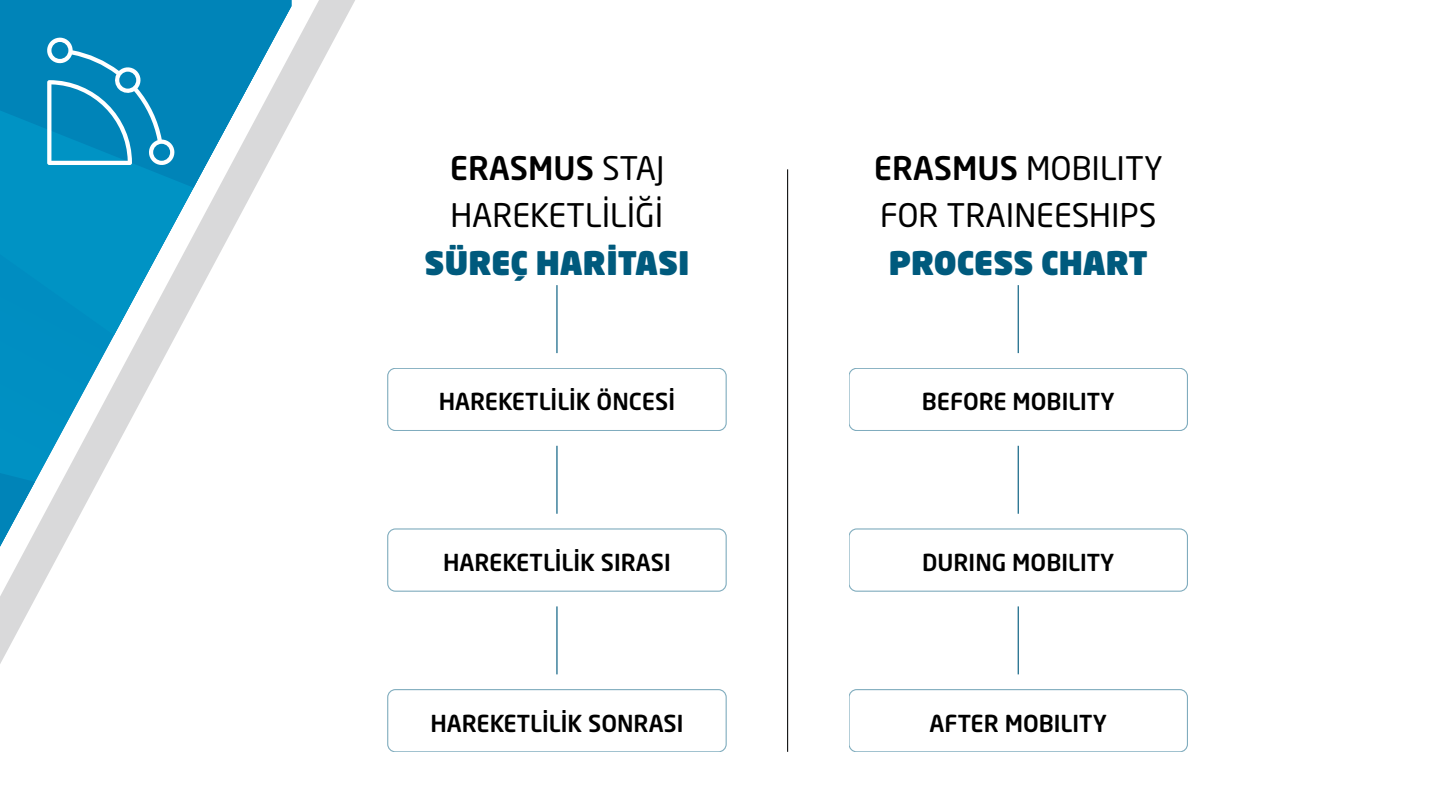
<style>
.page{position:relative;width:1440px;height:811px;background:#fff}
.page>*{position:absolute;margin:0;border:0;box-sizing:border-box;transform-origin:0 0}
.t1{font:32px/46.2px "Neo Sans Std TR";color:#000}
.t2{font:700 32px "Neo Sans Std Ultra TR";color:#005a7d}
.t3{font:32px "Neo Sans Std Medium TR";color:#000}
.t4{font:23.2px "Neo Sans Std Medium TR";color:#000}
.s1{font-family:"Neo Sans Std TR"}
.s2{font-family:"Neo Sans Std Medium TR"}
</style>
<div class="page">
<hr style="left:787px;top:169px;width:1px;height:582px;background:#151616">
<div style="left:388px;top:368px;width:338px;height:62px;background:#fff;border:1px solid #005a7d;border-radius:8px"></div>
<hr style="left:556px;top:285px;width:2px;height:68px;background:#005a7d">
<div style="left:388px;top:528px;width:338px;height:63px;background:#fff;border:1px solid #005a7d;border-radius:8px"></div>
<hr style="left:556px;top:445px;width:2px;height:68px;background:#005a7d">
<div style="left:388px;top:689px;width:338px;height:62px;background:#fff;border:1px solid #005a7d;border-radius:8px"></div>
<hr style="left:556px;top:606px;width:2px;height:68px;background:#005a7d">
<div style="left:849px;top:368px;width:338px;height:62px;background:#fff;border:1px solid #005a7d;border-radius:8px"></div>
<hr style="left:1018px;top:285px;width:1px;height:68px;background:#005a7d">
<div style="left:849px;top:528px;width:338px;height:63px;background:#fff;border:1px solid #005a7d;border-radius:8px"></div>
<hr style="left:1018px;top:445px;width:1px;height:68px;background:#005a7d">
<div style="left:849px;top:689px;width:338px;height:62px;background:#fff;border:1px solid #005a7d;border-radius:8px"></div>
<hr style="left:1018px;top:606px;width:1px;height:68px;background:#005a7d">
<svg style="left:0;top:0;width:355px;height:664px"></svg>
<svg style="left:46px;top:37px;width:129px;height:129px;background:#2697c3"></svg>
<h1 class="t3" style="left:450px;top:156px;width:216px">ERASMUS <span class="s1">STAJ</span></h1>
<h1 class="t1" style="left:450px;top:195px;width:215px">HAREKETLİLİĞİ</h1>
<h1 class="t2" style="left:424px;top:250px;width:267px">SÜREÇ HARİTASI</h1>
<h1 class="t1" style="left:874px;top:149px;width:290px"><span class="s2">ERASMUS</span> MOBILITY<br>FOR TRAINEESHIPS</h1>
<h1 class="t2" style="left:889px;top:250px;width:261px">PROCESS CHART</h1>
<p class="t4" style="left:439px;top:392px;width:238px">HAREKETLİLİK ÖNCESİ</p>
<p class="t4" style="left:922px;top:392px;width:194px">BEFORE MOBILITY</p>
<p class="t4" style="left:443px;top:553px;width:229px">HAREKETLİLİK SIRASI</p>
<p class="t4" style="left:922px;top:553px;width:194px">DURING MOBILITY</p>
<p class="t4" style="left:430px;top:713px;width:255px">HAREKETLİLİK SONRASI</p>
<p class="t4" style="left:930px;top:713px;width:179px">AFTER MOBILITY</p>
</div>
